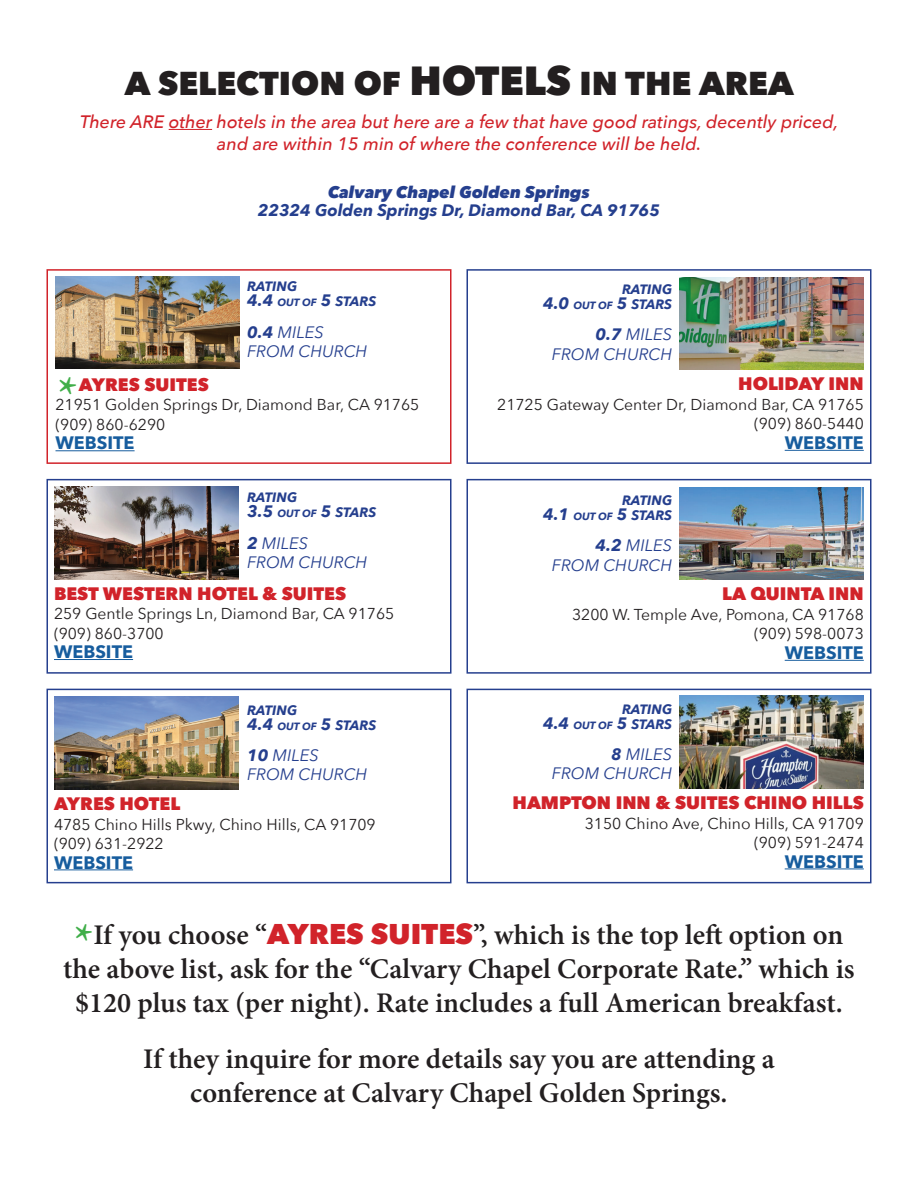
<style>
.page{position:relative;width:918px;height:1188px;background:#fff}
.page>*{position:absolute;margin:0;border:0;box-sizing:border-box;transform-origin:0 0}
.t1{font:700 48px "Minion Pro";color:#40ae49}
.t2{font:800 33px "Avenir Next";color:#231f20}
.t3{font:600 28.5px/34.2px "Minion Pro";color:#231f20;text-align:center}
.t4{font:italic 500 18px/21.6px "Avenir Next";color:#d1232a;text-align:center}
.t5{font:800 18px "Avenir Next";color:#d1232a}
.t6{font:700 18px "Avenir Next";color:#175d9e}
.t7{font:italic 16.5px/19.5px "Avenir Next";color:#253f8e}
.t8{font:italic 700 16.5px "Avenir Next";color:#253f8e}
.t9{font:italic 800 16.5px "Avenir Next";color:#253f8e}
.t10{font:15.75px/19.5px "Avenir Next";color:#231f20}
.t11{font:italic 700 13.5px "Avenir Next";color:#253f8e}
.t12{font:italic 700 10.5px "Avenir Next";color:#253f8e}
.s1{font-size:40.5px}
.s2{font-size:16.5px}
.s3{font-size:13.5px}
.s4{font-weight:700}
.s5{font-weight:700;font-size:46.5px;color:#40ae49}
.s6{font-family:"Avenir Next";font-weight:800;color:#d1232a}
</style>
<div class="page">
<div style="left:46px;top:269px;width:406px;height:195px;border:2px solid #d1232a"></div>
<hr style="left:169px;top:129px;width:43px;height:1px;background:#d1232a">
<hr style="left:56px;top:450px;width:79px;height:1px;background:#175d9e">
<img style="left:56px;top:276px;width:184px;height:93px">
<div style="left:466px;top:269px;width:406px;height:195px;border:2px solid #253f8e"></div>
<hr style="left:785px;top:450px;width:79px;height:1px;background:#175d9e">
<img style="left:680px;top:277px;width:184px;height:93px">
<div style="left:46px;top:479px;width:406px;height:195px;border:2px solid #253f8e"></div>
<div style="left:466px;top:479px;width:406px;height:195px;border:2px solid #253f8e"></div>
<div style="left:46px;top:689px;width:406px;height:194px;border:2px solid #253f8e"></div>
<div style="left:466px;top:689px;width:406px;height:194px;border:2px solid #253f8e"></div>
<hr style="left:54px;top:659px;width:79px;height:1px;background:#175d9e">
<img style="left:54px;top:486px;width:184px;height:93px">
<hr style="left:785px;top:660px;width:79px;height:1px;background:#175d9e">
<img style="left:680px;top:487px;width:184px;height:93px">
<hr style="left:54px;top:869px;width:79px;height:1px;background:#175d9e">
<img style="left:54px;top:697px;width:184px;height:92px">
<hr style="left:785px;top:868px;width:79px;height:1px;background:#175d9e">
<img style="left:680px;top:696px;width:184px;height:92px">
<h2 class="t2" style="left:125px;top:62px;width:671px">A SELECTION OF <span class="s1">HOTELS</span> IN THE AREA</h2>
<p class="t4" style="left:80px;top:110px;width:760px">There ARE other hotels in the area but here are a few that have good ratings, decently priced, and are within 15 min of where the conference will be held.</p>
<p class="t9" style="left:328px;top:182px;width:263px">Calvary Chapel Golden Springs</p>
<p class="t8" style="left:258px;top:196px;width:404px">22324 Golden Springs Dr, Diamond Bar, CA 91765</p>
<p class="t11" style="left:247px;top:275px;width:52px">RATING</p>
<p class="t12" style="left:247px;top:293px;width:131px"><span class="s2">4.4</span> OUT OF <span class="s2">5</span> <span class="s3">STARS</span></p>
<p class="t11" style="left:622px;top:277px;width:52px">RATING</p>
<p class="t12" style="left:543px;top:296px;width:131px"><span class="s2">4.0</span> OUT OF <span class="s2">5</span> <span class="s3">STARS</span></p>
<p class="t7" style="left:247px;top:321px;width:122px"><span class="s4">0.4</span> MILES<br>FROM CHURCH</p>
<p class="t7" style="left:552px;top:324px;width:122px;text-align:right"><span class="s4">0.7</span> MILES<br>FROM CHURCH</p>
<h1 class="t1" style="left:58px;top:360px;width:21px">*</h1>
<p class="t5" style="left:79px;top:373px;width:131px">AYRES SUITES</p>
<p class="t10" style="left:56px;top:395px;width:365px">21951 Golden Springs Dr, Diamond Bar, CA 91765 (909) 860-6290</p>
<p class="t6" style="left:56px;top:428px;width:81px">WEBSITE</p>
<p class="t5" style="left:738px;top:373px;width:127px">HOLIDAY INN</p>
<p class="t10" style="left:497px;top:394px;width:368px;text-align:right">21725 Gateway Center Dr, Diamond Bar, CA 91765 (909) 860-5440</p>
<p class="t6" style="left:785px;top:427px;width:81px">WEBSITE</p>
<p class="t11" style="left:247px;top:486px;width:52px">RATING</p>
<p class="t12" style="left:247px;top:505px;width:131px"><span class="s2">3.5</span> OUT OF <span class="s2">5</span> <span class="s3">STARS</span></p>
<p class="t11" style="left:622px;top:489px;width:52px">RATING</p>
<p class="t12" style="left:543px;top:507px;width:131px"><span class="s2">4.1</span> OUT OF <span class="s2">5</span> <span class="s3">STARS</span></p>
<p class="t7" style="left:247px;top:532px;width:122px"><span class="s4">2</span> MILES<br>FROM CHURCH</p>
<p class="t7" style="left:552px;top:535px;width:122px;text-align:right"><span class="s4">4.2</span> MILES<br>FROM CHURCH</p>
<p class="t5" style="left:54px;top:582px;width:294px">BEST WESTERN HOTEL &amp; SUITES</p>
<p class="t10" style="left:54px;top:603px;width:342px">259 Gentle Springs Ln, Diamond Bar, CA 91765 (909) 860-3700</p>
<p class="t6" style="left:54px;top:636px;width:81px">WEBSITE</p>
<p class="t5" style="left:722px;top:583px;width:143px">LA QUINTA INN</p>
<p class="t10" style="left:572px;top:604px;width:293px;text-align:right">3200 W. Temple Ave, Pomona, CA 91768 (909) 598-0073</p>
<p class="t6" style="left:785px;top:637px;width:81px">WEBSITE</p>
<p class="t11" style="left:247px;top:698px;width:52px">RATING</p>
<p class="t12" style="left:247px;top:717px;width:131px"><span class="s2">4.4</span> OUT OF <span class="s2">5</span> <span class="s3">STARS</span></p>
<p class="t11" style="left:622px;top:697px;width:52px">RATING</p>
<p class="t12" style="left:543px;top:716px;width:131px"><span class="s2">4.4</span> OUT OF <span class="s2">5</span> <span class="s3">STARS</span></p>
<p class="t7" style="left:247px;top:745px;width:122px"><span class="s4">10</span> MILES<br>FROM CHURCH</p>
<p class="t7" style="left:552px;top:744px;width:122px;text-align:right"><span class="s4">8</span> MILES<br>FROM CHURCH</p>
<p class="t5" style="left:54px;top:793px;width:128px">AYRES HOTEL</p>
<p class="t10" style="left:54px;top:814px;width:323px">4785 Chino Hills Pkwy, Chino Hills, CA 91709 (909) 631-2922</p>
<p class="t6" style="left:54px;top:847px;width:81px">WEBSITE</p>
<p class="t5" style="left:513px;top:792px;width:353px">HAMPTON INN &amp; SUITES CHINO HILLS</p>
<p class="t10" style="left:585px;top:813px;width:280px;text-align:right">3150 Chino Ave, Chino Hills, CA 91709 (909) 591-2474</p>
<p class="t6" style="left:785px;top:846px;width:81px">WEBSITE</p>
<h3 class="t3" style="left:63px;top:918px;width:793px"><span class="s5">*</span>If you choose “<span class="s6">AYRES SUITES</span>”, which is the top left option on the above list, ask for the “Calvary Chapel Corporate Rate.” which is $120 plus tax (per night). Rate includes a full American breakfast.</h3>
<h3 class="t3" style="left:143px;top:1041px;width:633px">If they inquire for more details say you are attending a conference at Calvary Chapel Golden Springs.</h3>
</div>
